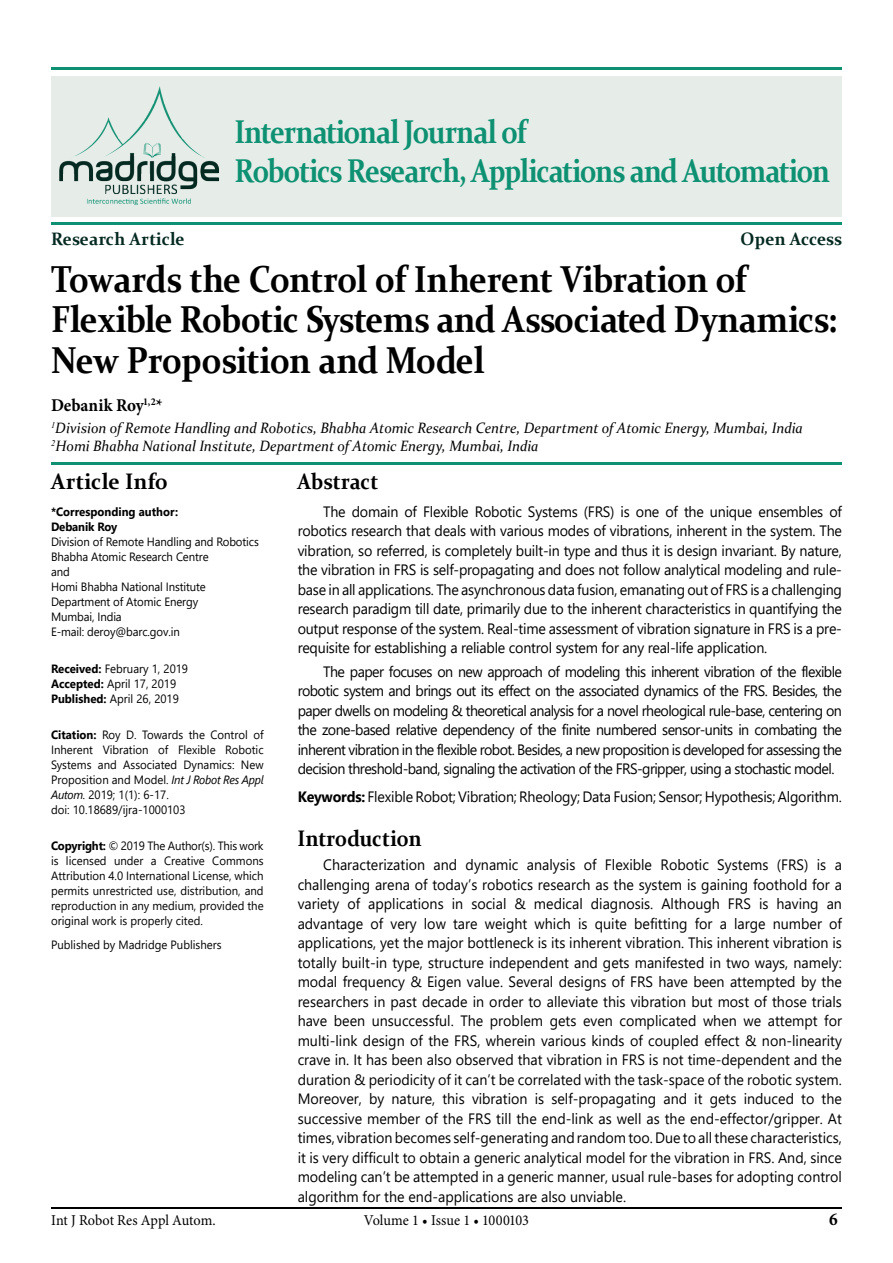
<style>
.page{position:relative;width:893px;height:1263px;background:#fff}
.page>*{position:absolute;margin:0;border:0;box-sizing:border-box;transform-origin:0 0}
.t1{font:700 37.5px/40.5px "Constantia";letter-spacing:-.02em;color:#000;scale:.9 1}
.t2{font:700 33px/39px "Constantia";letter-spacing:-.05em;color:#0e9172;scale:.85 1}
.t3{font:700 22.5px "Constantia";letter-spacing:.005em;color:#000;scale:.9 1}
.t4{font:700 22.5px "Constantia";letter-spacing:.005em;color:#000;scale:.95 1}
.t5{font:700 18px "Constantia";color:#032920;scale:.95 1}
.t6{font:700 18px "Minion Pro";letter-spacing:-.005em;color:#000;scale:.95 1}
.t7{font:15px/19.5px "Segoe UI";letter-spacing:-.015em;color:#000;text-align:justify;scale:.95 1}
.t8{font:italic 15px/18px "Constantia";color:#000;scale:.95 1}
.t9{font:15px "Minion Pro";letter-spacing:-.005em;color:#000;scale:.95 1}
.t10{font:12px/15px "Segoe UI";color:#000;scale:.95 1}
.t11{font:700 12px/15px "Segoe UI";color:#000;scale:.95 1}
.s1{font-weight:700}
.s2{font-style:italic}
</style>
<div class="page">
<hr style="left:51px;top:1208px;width:791px;height:1px;background:#000">
<div style="left:51px;top:76px;width:791px;height:140px;background:#e6ede9"></div>
<hr style="left:51px;top:223px;width:791px;height:2px;background:#0e9172">
<hr style="left:51px;top:462px;width:791px;height:2px;background:#0e9172">
<hr style="left:51px;top:68px;width:791px;height:2px;background:#0e9172">
<img style="left:59px;top:86px;width:160px;height:120px">
<h2 class="t2" style="left:234px;top:110px;width:702px">International Journal of<br>Robotics Research, Applications and Automation</h2>
<p class="t5" style="left:51px;top:226px;width:142px">Research Article</p>
<p class="t5" style="left:741px;top:226px;width:108px">Open Access</p>
<h1 class="t1" style="left:51px;top:257px;width:875px">Towards the Control of Inherent Vibration of<br>Flexible Robotic Systems and Associated Dynamics:<br>New Proposition and Model</h1>
<p class="t6" style="left:51px;top:392px;width:119px">Debanik Roy<sup>1,2</sup>*</p>
<p class="t8" style="left:51px;top:418px;width:793px"><sup>1</sup>Division of Remote Handling and Robotics, Bhabha Atomic Research Centre, Department of Atomic Energy, Mumbai, India<br><sup>2</sup>Homi Bhabha National Institute, Department of Atomic Energy, Mumbai, India</p>
<h3 class="t4" style="left:51px;top:465px;width:125px">Article Info</h3>
<p class="t11" style="left:51px;top:504px;width:135px">*Corresponding author:<br>Debanik Roy</p>
<p class="t10" style="left:51px;top:534px;width:220px">Division of Remote Handling and Robotics<br>Bhabha Atomic Research Centre<br>and<br>Homi Bhabha National Institute<br>Department of Atomic Energy<br>Mumbai, India<br>E-mail: deroy@barc.gov.in</p>
<p class="t10" style="left:51px;top:660px;width:146px"><span class="s1">Received:</span> February 1, 2019<br><span class="s1">Accepted:</span> April 17, 2019<br><span class="s1">Published:</span> April 26, 2019</p>
<p class="t10" style="left:51px;top:726px;width:225px"><span class="s1">Citation:</span> Roy D. Towards the Control of Inherent Vibration of Flexible Robotic Systems and Associated Dynamics: New Proposition and Model. <span class="s2">Int J Robot Res Appl Autom.</span> 2019; 1(1): 6-17.<br>doi: 10.18689/ijra-1000103</p>
<p class="t10" style="left:51px;top:837px;width:225px;text-align:justify"><span class="s1">Copyright:</span> © 2019 The Author(s). This work is licensed under a Creative Commons Attribution 4.0 International License, which permits unrestricted use, distribution, and reproduction in any medium, provided the original work is properly cited.</p>
<p class="t10" style="left:51px;top:936px;width:181px">Published by Madridge Publishers</p>
<h3 class="t3" style="left:298px;top:465px;width:91px">Abstract</h3>
<p class="t7" style="left:298px;top:500px;width:575px;text-indent:26px">The domain of Flexible Robotic Systems (FRS) is one of the unique ensembles of robotics research that deals with various modes of vibrations, inherent in the system. The vibration, so referred, is completely built-in type and thus it is design invariant. By nature, the vibration in FRS is self-propagating and does not follow analytical modeling and rule&shy;base in all applications. The asynchronous data fusion, emanating out of FRS is a challenging research paradigm till date, primarily due to the inherent characteristics in quantifying the output response of the system. Real-time assessment of vibration signature in FRS is a pre&shy;requisite for establishing a reliable control system for any real-life application.</p>
<p class="t7" style="left:298px;top:660px;width:574px;text-indent:26px">The paper focuses on new approach of modeling this inherent vibration of the flexible robotic system and brings out its effect on the associated dynamics of the FRS. Besides, the paper dwells on modeling &amp; theoretical analysis for a novel rheological rule-base, centering on the zone-based relative dependency of the finite numbered sensor-units in combating the inherent vibration in the flexible robot. Besides, a new proposition is developed for assessing the decision threshold-band, signaling the activation of the FRS-gripper, using a stochastic model.</p>
<p class="t7" style="left:298px;top:786px;width:574px"><span class="s1">Keywords:</span> Flexible Robot; Vibration; Rheology; Data Fusion; Sensor; Hypothesis; Algorithm.</p>
<h3 class="t3" style="left:298px;top:823px;width:139px">Introduction</h3>
<p class="t7" style="left:298px;top:854px;width:574px;text-indent:26px">Characterization and dynamic analysis of Flexible Robotic Systems (FRS) is a challenging arena of today’s robotics research as the system is gaining foothold for a variety of applications in social &amp; medical diagnosis. Although FRS is having an advantage of very low tare weight which is quite befitting for a large number of applications, yet the major bottleneck is its inherent vibration. This inherent vibration is totally built-in type, structure independent and gets manifested in two ways, namely: modal frequency &amp; Eigen value. Several designs of FRS have been attempted by the researchers in past decade in order to alleviate this vibration but most of those trials have been unsuccessful. The problem gets even complicated when we attempt for multi-link design of the FRS, wherein various kinds of coupled effect &amp; non-linearity crave in. It has been also observed that vibration in FRS is not time-dependent and the duration &amp; periodicity of it can’t be correlated with the task-space of the robotic system.<br>Moreover, by nature, this vibration is self-propagating and it gets induced to the successive member of the FRS till the end-link as well as the end-effector/gripper. At times, vibration becomes self-generating and random too. Due to all these characteristics, it is very difficult to obtain a generic analytical model for the vibration in FRS. And, since modeling can’t be attempted in a generic manner, usual rule-bases for adopting control algorithm for the end-applications are also unviable.</p>
<p class="t9" style="left:51px;top:1210px;width:175px">Int J Robot Res Appl Autom.</p>
<p class="t9" style="left:364px;top:1210px;width:175px">Volume 1 • Issue 1 • 1000103</p>
<p class="t6" style="left:829px;top:1206px;width:11px">6</p>
</div>
